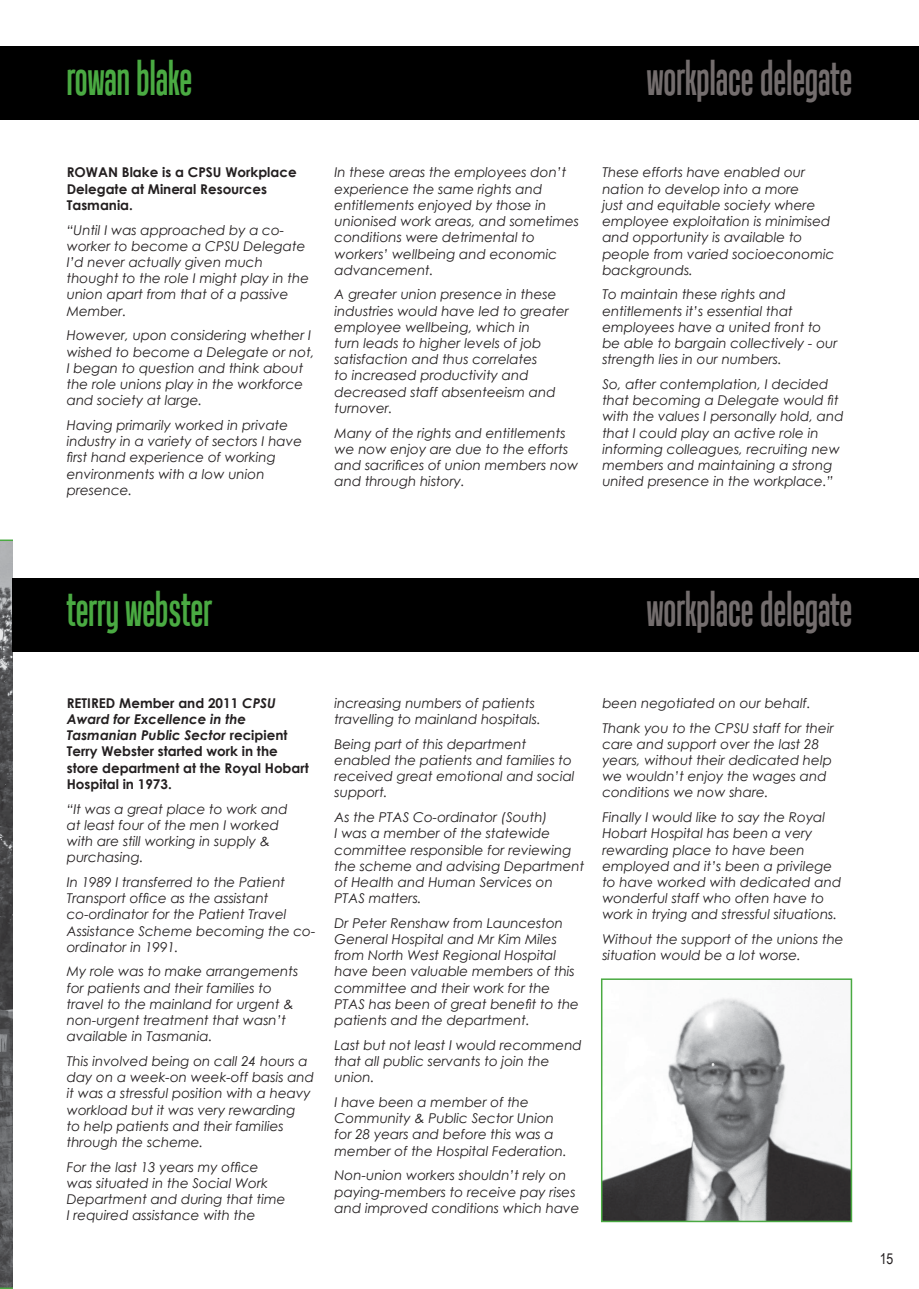
<style>
.page{position:relative;width:919px;height:1289px;background:#fff}
.page>*{position:absolute;margin:0;border:0;box-sizing:border-box;transform-origin:0 0}
.t1{font:48px "Tandelle";color:#736d6d}
.t2{font:48px "Tandelle";color:#4aaa42}
.t3{font:15px "Arial Narrow";color:#231f20}
.t4{font:italic 13.5px/16.2px "Century Gothic";color:#231f20}
.t5{font:700 13.5px/16.2px "Century Gothic";color:#231f20}
.s1{font-style:italic}
</style>
<div class="page">
<div style="left:0;top:47px;width:918px;height:73px;background:#000"></div>
<svg style="left:0;top:539px;width:13px;height:749px;background:#5b5c5e"></svg>
<div style="left:13px;top:578px;width:905px;height:74px;background:#000"></div>
<img style="left:604px;top:998px;width:245px;height:221px">
<div style="left:601px;top:978px;width:251px;height:244px;border:2px solid #4aaa42"></div>
<p class="t2" style="left:67px;top:51px;width:127px">rowan blake</p>
<p class="t1" style="left:646px;top:51px;width:207px">workplace delegate</p>
<p class="t5" style="left:67px;top:164px;width:231px">ROWAN Blake is a CPSU Workplace<br>Delegate at Mineral Resources<br>Tasmania.</p>
<p class="t4" style="left:67px;top:221px;width:244px">“Until I was approached by a co&shy;worker to become a CPSU Delegate<br>I’d never actually given much thought to the role I might play in the union apart from that of a passive<br>Member.</p>
<p class="t4" style="left:67px;top:327px;width:249px">However, upon considering whether I wished to become a Delegate or not,<br>I began to question and think about the role unions play in the workforce and society at large.</p>
<p class="t4" style="left:67px;top:416px;width:237px">Having primarily worked in private industry in a variety of sectors I have first hand experience of working environments with a low union presence.</p>
<p class="t4" style="left:334px;top:164px;width:246px">In these areas the employees don’t experience the same rights and entitlements enjoyed by those in unionised work areas, and sometimes conditions were detrimental to workers’ wellbeing and economic advancement.</p>
<p class="t4" style="left:334px;top:286px;width:236px">A greater union presence in these industries would have led to greater employee wellbeing, which in<br>turn leads to higher levels of job satisfaction and thus correlates<br>to increased productivity and decreased staff absenteeism and turnover.</p>
<p class="t4" style="left:334px;top:424px;width:245px">Many of the rights and entitlements we now enjoy are due to the efforts and sacrifices of union members now and through history.</p>
<p class="t4" style="left:602px;top:164px;width:233px">These efforts have enabled our nation to develop into a more<br>just and equitable society where employee exploitation is minimised and opportunity is available to people from varied socioeconomic backgrounds.</p>
<p class="t4" style="left:602px;top:286px;width:237px">To maintain these rights and entitlements it’s essential that employees have a united front to be able to bargain collectively - our strength lies in our numbers.</p>
<p class="t4" style="left:602px;top:376px;width:243px">So, after contemplation, I decided that becoming a Delegate would fit with the values I personally hold, and that I could play an active role in informing colleagues, recruiting new members and maintaining a strong united presence in the workplace.”</p>
<p class="t2" style="left:67px;top:581px;width:147px">terry webster</p>
<p class="t1" style="left:646px;top:581px;width:207px">workplace delegate</p>
<p class="t5" style="left:67px;top:694px;width:243px">RETIRED Member and 2011 <span class="s1">CPSU<br>Award for Excellence in the<br>Tasmanian Public Sector</span> recipient<br>Terry Webster started work in the store department at the Royal Hobart<br>Hospital in 1973.</p>
<p class="t4" style="left:67px;top:800px;width:222px">“It was a great place to work and at least four of the men I worked with are still working in supply &amp; purchasing.</p>
<p class="t4" style="left:67px;top:873px;width:250px">In 1989 I transferred to the Patient<br>Transport office as the assistant co-ordinator for the Patient Travel<br>Assistance Scheme becoming the co&shy;ordinator in 1991.</p>
<p class="t4" style="left:67px;top:963px;width:233px">My role was to make arrangements for patients and their families to travel to the mainland for urgent &amp; non-urgent treatment that wasn’t available in Tasmania.</p>
<p class="t4" style="left:67px;top:1052px;width:249px">This involved being on call 24 hours a day on a week-on week-off basis and it was a stressful position with a heavy workload but it was very rewarding<br>to help patients and their families through the scheme.</p>
<p class="t4" style="left:67px;top:1158px;width:220px">For the last 13 years my office was situated in the Social Work<br>Department and during that time<br>I required assistance with the</p>
<p class="t4" style="left:334px;top:694px;width:208px">increasing numbers of patients travelling to mainland hospitals.</p>
<p class="t4" style="left:334px;top:735px;width:241px">Being part of this department enabled the patients and families to received great emotional and social support.</p>
<p class="t4" style="left:334px;top:809px;width:251px">As the PTAS Co-ordinator (South)<br>I was a member of the statewide committee responsible for reviewing the scheme and advising Department of Health and Human Services on<br>PTAS matters.</p>
<p class="t4" style="left:334px;top:914px;width:246px">Dr Peter Renshaw from Launceston General Hospital and Mr Kim Miles from North West Regional Hospital have been valuable members of this committee and their work for the PTAS has been of great benefit to the patients and the department.</p>
<p class="t4" style="left:334px;top:1036px;width:249px">Last but not least I would recommend that all public servants to join the union.</p>
<p class="t4" style="left:334px;top:1093px;width:234px">I have been a member of the<br>Community &amp; Public Sector Union for 28 years and before this was a member of the Hospital Federation.</p>
<p class="t4" style="left:334px;top:1167px;width:246px">Non-union workers shouldn’t rely on paying-members to receive pay rises and improved conditions which have</p>
<p class="t4" style="left:602px;top:694px;width:210px">been negotiated on our behalf.</p>
<p class="t4" style="left:602px;top:719px;width:233px">Thank you to the CPSU staff for their care and support over the last 28 years, without their dedicated help we wouldn’t enjoy the wages and conditions we now share.</p>
<p class="t4" style="left:602px;top:809px;width:240px">Finally I would like to say the Royal Hobart Hospital has been a very rewarding place to have been employed and it’s been a privilege to have worked with dedicated and wonderful staff who often have to work in trying and stressful situations.</p>
<p class="t4" style="left:602px;top:930px;width:243px">Without the support of the unions the situation would be a lot worse.</p>
<p class="t3" style="left:879px;top:1247px;width:15px">15</p>
</div>
